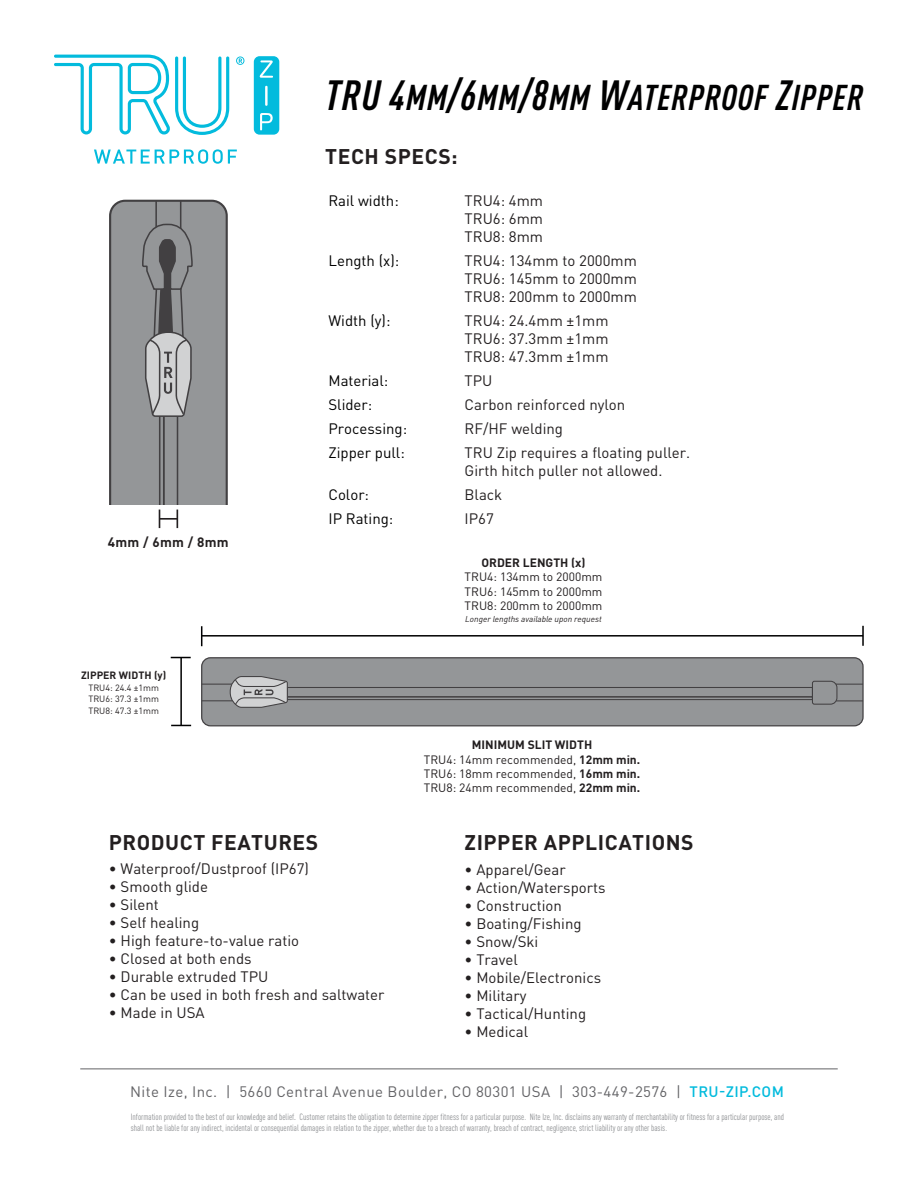
<style>
.page{position:relative;width:918px;height:1188px;background:#fff}
.page>*{position:absolute;margin:0;border:0;box-sizing:border-box;transform-origin:0 0}
.t1{font:italic 700 condensed 35.4px "DINOT";letter-spacing:.025em;color:#000001}
.t2{font:700 21px "DINOT";letter-spacing:.025em;color:#231f20}
.t3{font:15px/18px "DINOT";color:#231f20;text-align:justify}
.t4{font:15px/24px "DINOT";color:#000001}
.t5{font:15px "DINOT";letter-spacing:.025em;color:#636366}
.t6{font:700 13.5px "DINOT";letter-spacing:.025em;color:#231f20}
.t7{font:12px/14.4px "DINOT";color:#231f20;text-align:justify}
.t8{font:700 12px "DINOT";color:#231f20}
.t9{font:700 10.5px "DINOT";color:#231f20}
.t10{font:condensed 9px/10.8px "DINOT";color:#8a8c8f}
.t11{font:9px/11.6px "DINOT";color:#231f20}
.t12{font:italic 8.55px "DINOT";color:#231f20}
.s1{font-size:41.7px}
.s2{font-weight:700}
.s3{font-weight:500;color:#03bbdd}
.s4{color:#636366}
</style>
<div class="page">
<div style="left:202px;top:658px;width:661px;height:68px;background:#949698;border-radius:9px"></div>
<div style="left:201px;top:657px;width:663px;height:69px;border:1px solid #424042;border-radius:9px"></div>
<div style="left:287px;top:696px;width:526px;height:4px;border:1px solid #424042"></div>
<div style="left:287px;top:687px;width:526px;height:10px;border:1px solid #424042"></div>
<svg style="left:811px;top:680px;width:52px;height:25px"></svg>
<hr style="left:202px;top:700px;width:31px;height:1px;background:#424042">
<hr style="left:202px;top:684px;width:30px;height:1px;background:#424042">
<svg style="left:229px;top:676px;width:59px;height:32px"></svg>
<svg style="left:109px;top:200px;width:119px;height:304px;background:#8f9092"></svg>
<svg style="left:159px;top:510px;width:19px;height:18px"></svg>
<hr style="left:202px;top:635px;width:661px;height:2px;background:#000001">
<svg style="left:201px;top:626px;width:1px;height:20px"></svg>
<hr style="left:862px;top:626px;width:2px;height:20px;background:#000001">
<hr style="left:180px;top:658px;width:2px;height:68px;background:#000001">
<svg style="left:171px;top:657px;width:20px;height:1px"></svg>
<svg style="left:171px;top:725px;width:20px;height:1px"></svg>
<hr style="left:80px;top:1069px;width:758px;height:1px;background:#636366">
<svg style="left:54px;top:55px;width:175px;height:80px"></svg>
<svg style="left:254px;top:56px;width:25px;height:79px;background:#23c3e1"></svg>
<svg style="left:236px;top:56px;width:8px;height:9px"></svg>
<svg style="left:94px;top:149px;width:143px;height:15px"></svg>
<h1 class="t1" style="left:325px;top:76px;width:539px"><span class="s1">TRU 4</span>MM<span class="s1">/6</span>MM<span class="s1">/8</span>MM <span class="s1">W</span>ATERPROOF <span class="s1">Z</span>IPPER</h1>
<p class="t6" style="left:108px;top:534px;width:123px">4mm / 6mm / 8mm</p>
<p class="t9" style="left:81px;top:668px;width:87px">ZIPPER WIDTH (y)</p>
<p class="t11" style="left:88px;top:682px;width:72px">TRU4: 24.4 ±1mm</p>
<p class="t11" style="left:88px;top:693px;width:72px">TRU6: 37.3 ±1mm<br>TRU8: 47.3 ±1mm</p>
<h2 class="t2" style="left:325px;top:142px;width:134px">TECH SPECS:</h2>
<p class="t4" style="left:328px;top:189px;width:72px">Rail width:</p>
<p class="t4" style="left:328px;top:249px;width:72px">Length (x):</p>
<p class="t4" style="left:328px;top:309px;width:64px">Width (y):</p>
<p class="t4" style="left:328px;top:369px;width:80px">Material:<br>Slider:<br>Processing:<br>Zipper pull:</p>
<p class="t4" style="left:328px;top:483px;width:66px">Color:<br>IP Rating:</p>
<p class="t3" style="left:465px;top:192px;width:80px">TRU4: 4mm TRU6: 6mm TRU8: 8mm</p>
<p class="t3" style="left:465px;top:252px;width:174px">TRU4: 134mm to 2000mm TRU6: 145mm to 2000mm TRU8: 200mm to 2000mm</p>
<p class="t3" style="left:465px;top:312px;width:145px">TRU4: 24.4mm ±1mm TRU6: 37.3mm ±1mm TRU8: 47.3mm ±1mm</p>
<p class="t3" style="left:465px;top:369px;width:227px;line-height:24px;text-align:left">TPU<br>Carbon reinforced nylon<br>RF/HF welding<br>TRU Zip requires a floating puller.</p>
<p class="t3" style="left:465px;top:459px;width:199px;line-height:24px;text-align:left">Girth hitch puller not allowed.<br>Black<br>IP67</p>
<p class="t8" style="left:481px;top:555px;width:106px">ORDER LENGTH (x)</p>
<p class="t7" style="left:465px;top:570px;width:139px">TRU4: 134mm to 2000mm TRU6: 145mm to 2000mm TRU8: 200mm to 2000mm</p>
<p class="t12" style="left:465px;top:614px;width:138px">Longer lengths available upon request</p>
<p class="t7" style="left:424px;top:737px;width:218px;text-align:center"><span class="s2">MINIMUM SLIT WIDTH<br></span>TRU4: 14mm recommended, <span class="s2">12mm min.<br></span>TRU6: 18mm recommended, <span class="s2">16mm min.<br></span>TRU8: 24mm recommended, <span class="s2">22mm min.</span></p>
<h2 class="t2" style="left:109px;top:829px;width:211px">PRODUCT FEATURES</h2>
<p class="t3" style="left:109px;top:860px;width:202px">• Waterproof/Dustproof (IP67)</p>
<p class="t3" style="left:109px;top:878px;width:101px">• Smooth glide</p>
<p class="t3" style="left:109px;top:896px;width:52px">• Silent</p>
<p class="t3" style="left:109px;top:914px;width:92px">• Self healing</p>
<p class="t3" style="left:109px;top:932px;width:192px">• High feature-to-value ratio</p>
<p class="t3" style="left:109px;top:950px;width:144px">• Closed at both ends</p>
<p class="t3" style="left:109px;top:968px;width:161px">• Durable extruded TPU</p>
<p class="t3" style="left:109px;top:986px;width:277px">• Can be used in both fresh and saltwater</p>
<p class="t3" style="left:109px;top:1004px;width:97px">• Made in USA</p>
<h2 class="t2" style="left:465px;top:829px;width:230px">ZIPPER APPLICATIONS</h2>
<p class="t3" style="left:465px;top:860px;width:103px">• Apparel/Gear</p>
<p class="t3" style="left:465px;top:878px;width:142px">• Action/Watersports</p>
<p class="t3" style="left:465px;top:896px;width:99px">• Construction</p>
<p class="t3" style="left:465px;top:914px;width:118px">• Boating/Fishing</p>
<p class="t3" style="left:465px;top:932px;width:75px">• Snow/Ski</p>
<p class="t3" style="left:465px;top:950px;width:55px">• Travel</p>
<p class="t3" style="left:465px;top:968px;width:138px">• Mobile/Electronics</p>
<p class="t3" style="left:465px;top:986px;width:63px">• Military</p>
<p class="t3" style="left:465px;top:1004px;width:123px">• Tactical/Hunting</p>
<p class="t3" style="left:465px;top:1022px;width:65px">• Medical</p>
<p class="t5" style="left:130px;top:1082px;width:655px">Nite Ize, Inc. | 5660 Central Avenue Boulder, CO 80301 USA | 303-449-2576 | <span class="s3">TRU-ZIP.COM</span></p>
<p class="t10" style="left:131px;top:1111px;width:655px">Information provided to the best of our knowledge and belief<span class="s4">.</span> Customer retains the obligation to determine zipper fitness for a particular purpose. Nite Ize, Inc. disclaims any warranty of merchantability or fitness for a particular purpose, and shall not be liable for any indirect, incidental or consequential damages in relation to the zipper, whether due to a breach of warranty, breach of contract, negligence, strict liability or any other basis.</p>
</div>
